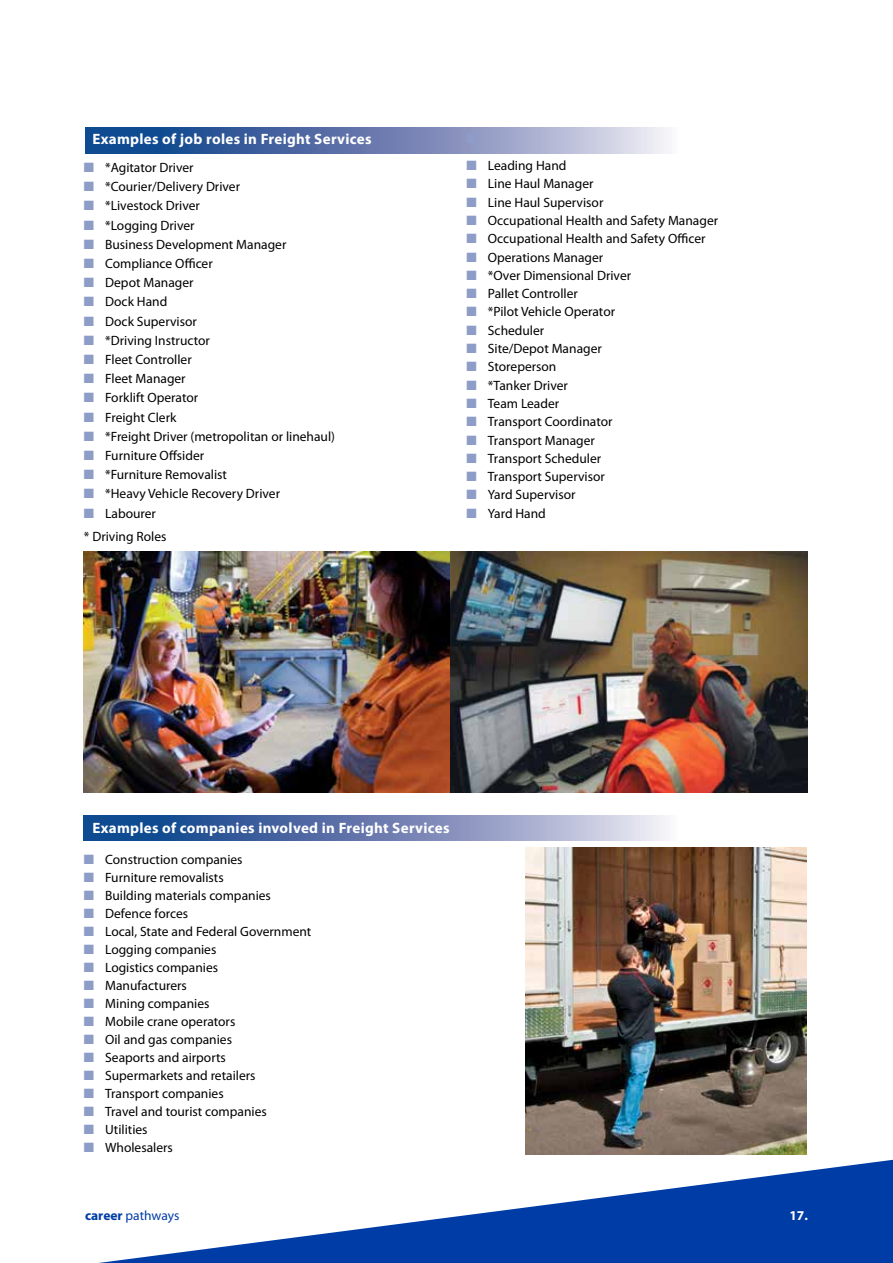
<style>
.page{position:relative;width:893px;height:1263px;background:#fff}
.page>*{position:absolute;margin:0;border:0;box-sizing:border-box;transform-origin:0 0}
.t1{font:700 15px "Myriad Pro";letter-spacing:.02em;color:#fff}
.t2{font:13.5px "Myriad Pro";color:#000}
.t3{font:13.5px "Myriad Pro";letter-spacing:-.005em;color:#003ca6}
.t4{font:700 13.5px "Myriad Pro";color:#fff}
.s1{color:#8d9dc7}
.s2{font-weight:700}
</style>
<div class="page">
<svg style="left:85px;top:128px;width:582px;height:25px;background:#6d84b4"></svg>
<svg style="left:84px;top:815px;width:582px;height:26px;background:#6d84b4"></svg>
<img style="left:84px;top:552px;width:724px;height:241px">
<img style="left:525px;top:847px;width:282px;height:307px">
<svg style="left:99px;top:1160px;width:794px;height:103px"></svg>
<p class="t1" style="left:92px;top:129px;width:281px">Examples of job roles in Freight Services</p>
<p class="t2" style="left:84px;top:159px;width:111px"><span class="s1">■</span> *Agitator Driver</p>
<p class="t2" style="left:84px;top:178px;width:158px"><span class="s1">■</span> *Courier/Delivery Driver</p>
<p class="t2" style="left:84px;top:197px;width:118px"><span class="s1">■</span> *Livestock Driver</p>
<p class="t2" style="left:84px;top:217px;width:112px"><span class="s1">■</span> *Logging Driver</p>
<p class="t2" style="left:84px;top:236px;width:204px"><span class="s1">■</span> Business Development Manager</p>
<p class="t2" style="left:84px;top:255px;width:130px"><span class="s1">■</span> Compliance Officer</p>
<p class="t2" style="left:84px;top:274px;width:111px"><span class="s1">■</span> Depot Manager</p>
<p class="t2" style="left:84px;top:293px;width:85px"><span class="s1">■</span> Dock Hand</p>
<p class="t2" style="left:84px;top:313px;width:115px"><span class="s1">■</span> Dock Supervisor</p>
<p class="t2" style="left:84px;top:332px;width:127px"><span class="s1">■</span> *Driving Instructor</p>
<p class="t2" style="left:84px;top:351px;width:109px"><span class="s1">■</span> Fleet Controller</p>
<p class="t2" style="left:84px;top:370px;width:103px"><span class="s1">■</span> Fleet Manager</p>
<p class="t2" style="left:84px;top:390px;width:116px"><span class="s1">■</span> Forklift Operator</p>
<p class="t2" style="left:84px;top:409px;width:94px"><span class="s1">■</span> Freight Clerk</p>
<p class="t2" style="left:84px;top:428px;width:253px"><span class="s1">■</span> *Freight Driver (metropolitan or linehaul)</p>
<p class="t2" style="left:84px;top:447px;width:122px"><span class="s1">■</span> Furniture Offsider</p>
<p class="t2" style="left:84px;top:466px;width:145px"><span class="s1">■</span> *Furniture Removalist</p>
<p class="t2" style="left:84px;top:486px;width:198px"><span class="s1">■</span> *Heavy Vehicle Recovery Driver</p>
<p class="t2" style="left:84px;top:505px;width:74px"><span class="s1">■</span> Labourer</p>
<p class="t2" style="left:84px;top:528px;width:84px">* Driving Roles</p>
<p class="t2" style="left:467px;top:157px;width:101px"><span class="s1">■</span> Leading Hand</p>
<p class="t2" style="left:467px;top:175px;width:128px"><span class="s1">■</span> Line Haul Manager</p>
<p class="t2" style="left:467px;top:194px;width:138px"><span class="s1">■</span> Line Haul Supervisor</p>
<p class="t2" style="left:467px;top:212px;width:253px"><span class="s1">■</span> Occupational Health and Safety Manager</p>
<p class="t2" style="left:467px;top:230px;width:241px"><span class="s1">■</span> Occupational Health and Safety Officer</p>
<p class="t2" style="left:467px;top:249px;width:138px"><span class="s1">■</span> Operations Manager</p>
<p class="t2" style="left:467px;top:267px;width:166px"><span class="s1">■</span> *Over Dimensional Driver</p>
<p class="t2" style="left:467px;top:285px;width:113px"><span class="s1">■</span> Pallet Controller</p>
<p class="t2" style="left:467px;top:304px;width:150px"><span class="s1">■</span> *Pilot Vehicle Operator</p>
<p class="t2" style="left:467px;top:322px;width:79px"><span class="s1">■</span> Scheduler</p>
<p class="t2" style="left:467px;top:340px;width:137px"><span class="s1">■</span> Site/Depot Manager</p>
<p class="t2" style="left:467px;top:358px;width:91px"><span class="s1">■</span> Storeperson</p>
<p class="t2" style="left:467px;top:377px;width:103px"><span class="s1">■</span> *Tanker Driver</p>
<p class="t2" style="left:467px;top:395px;width:94px"><span class="s1">■</span> Team Leader</p>
<p class="t2" style="left:467px;top:413px;width:147px"><span class="s1">■</span> Transport Coordinator</p>
<p class="t2" style="left:467px;top:432px;width:130px"><span class="s1">■</span> Transport Manager</p>
<p class="t2" style="left:467px;top:450px;width:136px"><span class="s1">■</span> Transport Scheduler</p>
<p class="t2" style="left:467px;top:468px;width:140px"><span class="s1">■</span> Transport Supervisor</p>
<p class="t2" style="left:467px;top:486px;width:110px"><span class="s1">■</span> Yard Supervisor</p>
<p class="t2" style="left:467px;top:505px;width:81px"><span class="s1">■</span> Yard Hand</p>
<p class="t1" style="left:92px;top:818px;width:359px">Examples of companies involved in Freight Services</p>
<p class="t2" style="left:84px;top:851px;width:160px"><span class="s1">■</span> Construction companies</p>
<p class="t2" style="left:84px;top:869px;width:141px"><span class="s1">■</span> Furniture removalists</p>
<p class="t2" style="left:84px;top:887px;width:189px"><span class="s1">■</span> Building materials companies</p>
<p class="t2" style="left:84px;top:905px;width:106px"><span class="s1">■</span> Defence forces</p>
<p class="t2" style="left:84px;top:923px;width:229px"><span class="s1">■</span> Local, State and Federal Government</p>
<p class="t2" style="left:84px;top:941px;width:134px"><span class="s1">■</span> Logging companies</p>
<p class="t2" style="left:84px;top:959px;width:136px"><span class="s1">■</span> Logistics companies</p>
<p class="t2" style="left:84px;top:977px;width:105px"><span class="s1">■</span> Manufacturers</p>
<p class="t2" style="left:84px;top:995px;width:127px"><span class="s1">■</span> Mining companies</p>
<p class="t2" style="left:84px;top:1013px;width:153px"><span class="s1">■</span> Mobile crane operators</p>
<p class="t2" style="left:84px;top:1031px;width:150px"><span class="s1">■</span> Oil and gas companies</p>
<p class="t2" style="left:84px;top:1049px;width:144px"><span class="s1">■</span> Seaports and airports</p>
<p class="t2" style="left:84px;top:1067px;width:173px"><span class="s1">■</span> Supermarkets and retailers</p>
<p class="t2" style="left:84px;top:1085px;width:141px"><span class="s1">■</span> Transport companies</p>
<p class="t2" style="left:84px;top:1103px;width:184px"><span class="s1">■</span> Travel and tourist companies</p>
<p class="t2" style="left:84px;top:1121px;width:65px"><span class="s1">■</span> Utilities</p>
<p class="t2" style="left:84px;top:1139px;width:91px"><span class="s1">■</span> Wholesalers</p>
<p class="t3" style="left:85px;top:1207px;width:96px"><span class="s2">career</span> pathways</p>
<p class="t4" style="left:789px;top:1207px;width:20px">17.</p>
</div>
